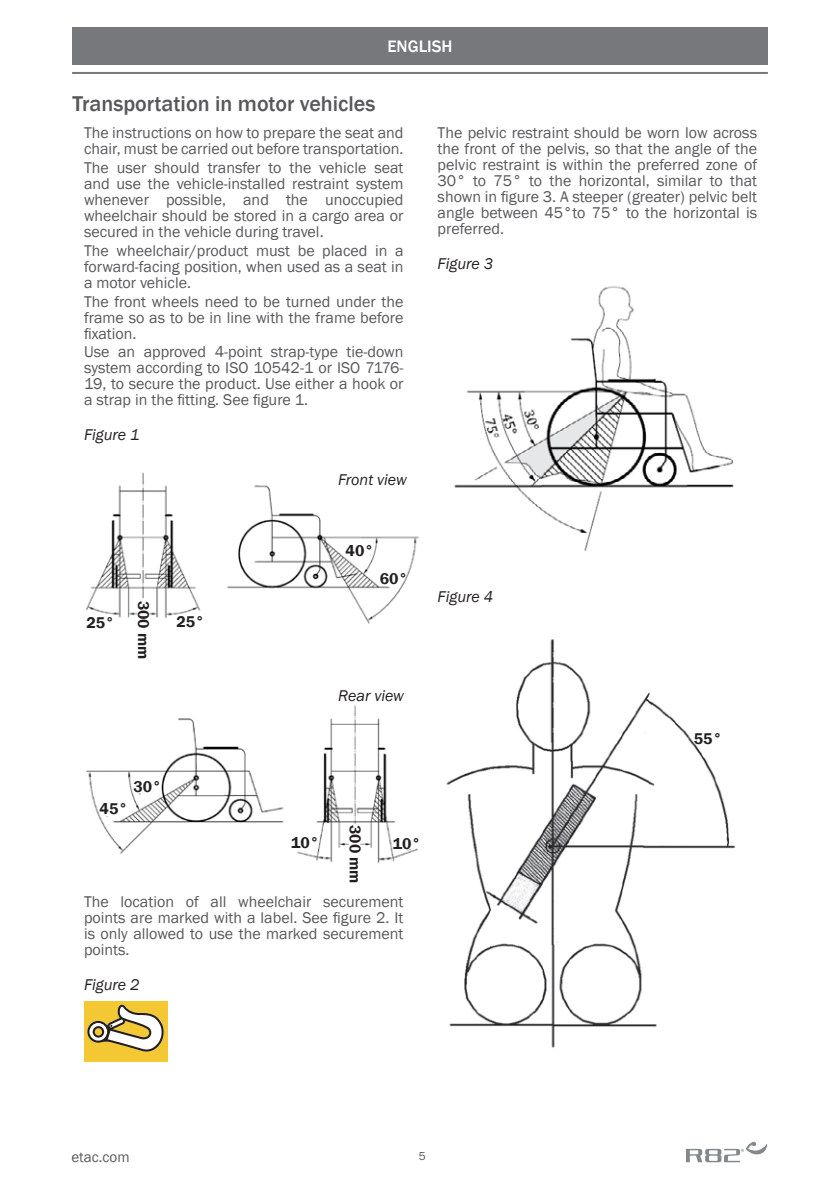
<style>
.page{position:relative;width:840px;height:1191px;background:#fff}
.page>*{position:absolute;margin:0;border:0;box-sizing:border-box;transform-origin:0 0}
.New_Section_heading{font:500 22px "Franklin Gothic";color:#57585a}
.Skema{font:500 17px "Franklin Gothic";color:#fff}
.t1{font:600 16.8px "Franklin Gothic";color:#fff}
.New_body{font:16px/16px "Franklin Gothic";color:#57585a;text-align:justify}
.Graphic_text{font:italic 16px "Franklin Gothic";color:#231f20}
.Graphic_text__upon_graphics{font:600 16px "Franklin Gothic";color:#231f20}
.t2{font:15px "Franklin Gothic";color:#57585a}
.t3{font:12px "Franklin Gothic URW Boo";color:#57585a}
</style>
<div class="page">
<hr style="left:72px;top:72px;width:695px;height:2px;background:#76787b">
<svg style="left:686px;top:1141px;width:80px;height:21px"></svg>
<img style="left:85px;top:472px;width:334px;height:152px">
<img style="left:86px;top:705px;width:320px;height:158px">
<div style="left:84px;top:1001px;width:83px;height:60px;background:#f3c832"></div>
<svg style="left:87px;top:1004px;width:77px;height:48px"></svg>
<img style="left:454px;top:286px;width:280px;height:266px">
<img style="left:446px;top:639px;width:289px;height:409px">
<svg style="left:344px;top:541px;width:29px;height:21px"></svg>
<svg style="left:379px;top:571px;width:28px;height:18px"></svg>
<svg style="left:136px;top:599px;width:13px;height:25px"></svg>
<svg style="left:86px;top:599px;width:28px;height:25px"></svg>
<svg style="left:173px;top:599px;width:31px;height:25px"></svg>
<svg style="left:348px;top:823px;width:12px;height:40px"></svg>
<svg style="left:290px;top:835px;width:28px;height:17px"></svg>
<svg style="left:393px;top:836px;width:25px;height:18px"></svg>
<svg style="left:98px;top:779px;width:63px;height:40px"></svg>
<div style="left:72px;top:27px;width:695px;height:38px;background:#76787b"></div>
<p class="t1" style="left:409px;top:34px;width:22px">EN</p>
<p class="Skema" style="left:387px;top:36px;width:67px">ENGLISH</p>
<p class="New_Section_heading" style="left:73px;top:90px;width:304px">Transportation in motor vehicles</p>
<p class="New_body" style="left:84px;top:125px;width:321px">The instructions on how to prepare the seat and chair, must be carried out before transportation.</p>
<p class="New_body" style="left:84px;top:160px;width:321px">The user should transfer to the vehicle seat and use the vehicle-installed restraint system whenever possible, and the unoccupied wheelchair should be stored in a cargo area or secured in the vehicle during travel.</p>
<p class="New_body" style="left:84px;top:243px;width:321px">The wheelchair/product must be placed in a forward-facing position, when used as a seat in a motor vehicle.</p>
<p class="New_body" style="left:84px;top:294px;width:321px">The front wheels need to be turned under the frame so as to be in line with the frame before fixation.</p>
<p class="New_body" style="left:84px;top:344px;width:321px">Use an approved 4-point strap-type tie-down system according to ISO 10542-1 or ISO 7176- 19, to secure the product. Use either a hook or a strap in the fitting. See figure 1.</p>
<p class="Graphic_text" style="left:84px;top:425px;width:57px">Figure 1</p>
<p class="Graphic_text" style="left:338px;top:469px;width:70px">Front view</p>
<p class="New_body" style="left:437px;top:125px;width:321px">The pelvic restraint should be worn low across the front of the pelvis, so that the angle of the pelvic restraint is within the preferred zone of 30° to 75° to the horizontal, similar to that shown in figure 3. A steeper (greater) pelvic belt angle between 45°to 75° to the horizontal is preferred.</p>
<p class="Graphic_text" style="left:437px;top:254px;width:57px">Figure 3</p>
<p class="Graphic_text__upon_graphics" style="left:86px;top:613px;width:30px">25°</p>
<p class="Graphic_text__upon_graphics" style="left:153px;top:600px;width:60px;rotate:90deg">300 mm</p>
<p class="Graphic_text__upon_graphics" style="left:176px;top:612px;width:30px">25°</p>
<p class="Graphic_text__upon_graphics" style="left:345px;top:541px;width:30px">40°</p>
<p class="Graphic_text__upon_graphics" style="left:379px;top:568px;width:30px">60°</p>
<p class="Graphic_text" style="left:437px;top:587px;width:57px">Figure 4</p>
<p class="Graphic_text" style="left:338px;top:685px;width:67px">Rear view</p>
<p class="Graphic_text__upon_graphics" style="left:100px;top:799px;width:30px">45°</p>
<p class="Graphic_text__upon_graphics" style="left:133px;top:776px;width:30px">30°</p>
<p class="Graphic_text__upon_graphics" style="left:365px;top:825px;width:60px;rotate:90deg">300 mm</p>
<p class="Graphic_text__upon_graphics" style="left:291px;top:832px;width:30px">10°</p>
<p class="Graphic_text__upon_graphics" style="left:392px;top:833px;width:30px">10°</p>
<p class="New_body" style="left:84px;top:894px;width:321px">The location of all wheelchair securement points are marked with a label. See figure 2. It is only allowed to use the marked securement points.</p>
<p class="Graphic_text" style="left:84px;top:974px;width:57px">Figure 2</p>
<p class="Graphic_text__upon_graphics" style="left:693px;top:729px;width:30px">55°</p>
<p class="t2" style="left:71px;top:1147px;width:60px">etac.com</p>
<p class="t3" style="left:418px;top:1148px;width:9px">5</p>
</div>
